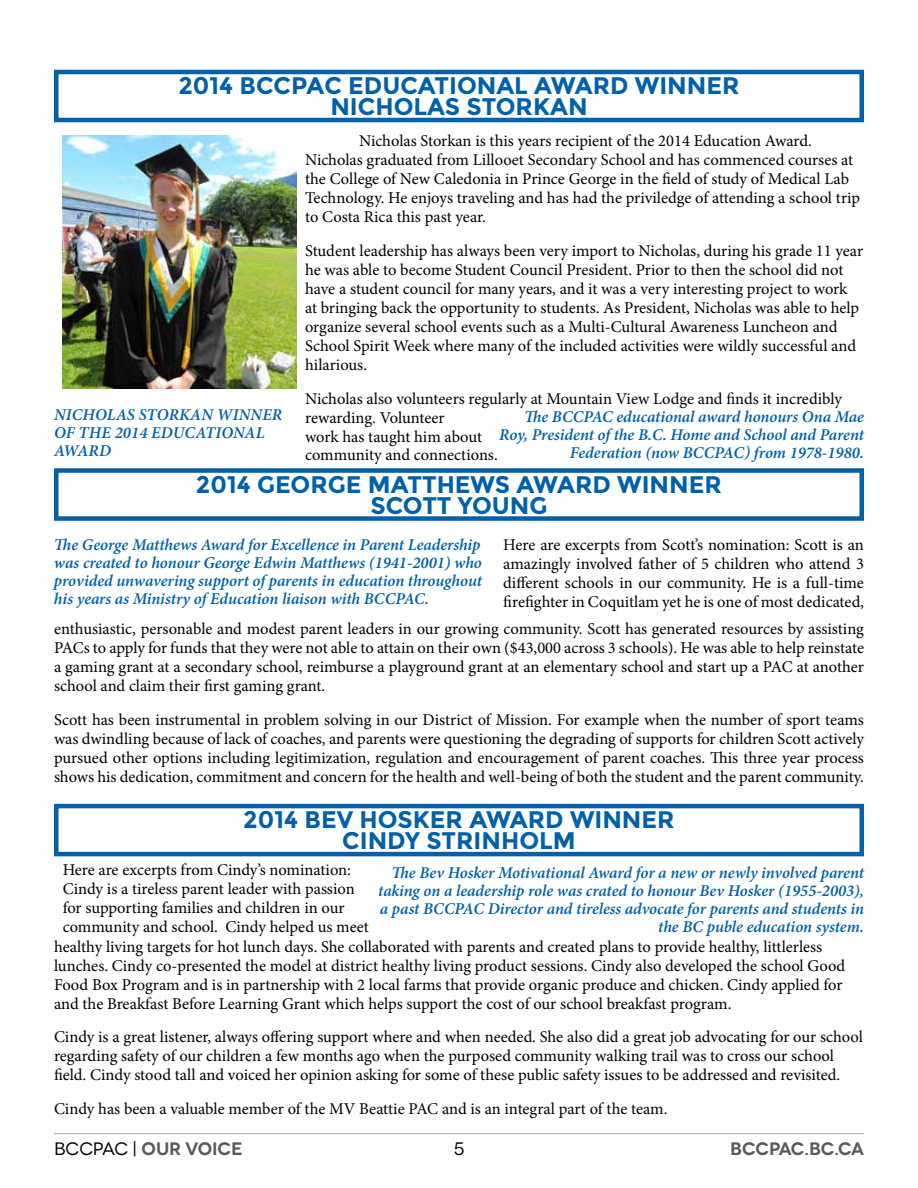
<style>
.page{position:relative;width:918px;height:1188px;background:#fff}
.page>*{position:absolute;margin:0;border:0;box-sizing:border-box;transform-origin:0 0}
.t1{font:700 24px/21px "Montserrat";color:#0060a9;text-align:center}
.t2{font:600 18px "Novecentowide";letter-spacing:-.01em;color:#58595b}
.t3{font:18px "Novecentowide";color:#000}
.t4{font:16.5px/19px "Minion Pro";letter-spacing:-.005em;color:#000}
.t5{font:italic 600 16.5px/18px "Minion Pro";letter-spacing:-.005em;color:#0060a9;text-align:right}
.s1{font-weight:400;color:#000}
</style>
<div class="page">
<div style="left:54px;top:468px;width:810px;height:53px;border:4px solid #0060a9"></div>
<div style="left:54px;top:804px;width:810px;height:52px;border:4px solid #0060a9"></div>
<div style="left:54px;top:70px;width:810px;height:52px;border:4px solid #0060a9"></div>
<hr style="left:54px;top:1133px;width:810px;height:1px;background:#a7a9ac">
<img style="left:63px;top:135px;width:233px;height:254px">
<h1 class="t1" style="left:178px;top:75px;width:563px">2014 BCCPAC EDUCATIONAL AWARD WINNER<br>NICHOLAS STORKAN</h1>
<p class="t4" style="left:305px;top:131px;width:557px;text-indent:54px">Nicholas Storkan is this years recipient of the 2014 Education Award.<br>Nicholas graduated from Lillooet Secondary School and has commenced courses at the College of New Caledonia in Prince George in the field of study of Medical Lab Technology. He enjoys traveling and has had the priviledge of attending a school trip to Costa Rica this past year.</p>
<p class="t4" style="left:305px;top:241px;width:560px">Student leadership has always been very import to Nicholas, during his grade 11 year he was able to become Student Council President. Prior to then the school did not have a student council for many years, and it was a very interesting project to work at bringing back the opportunity to students. As President, Nicholas was able to help organize several school events such as a Multi-Cultural Awareness Luncheon and School Spirit Week where many of the included activities were wildly successful and hilarious.</p>
<p class="t4" style="left:305px;top:389px;width:538px">Nicholas also volunteers regularly at Mountain View Lodge and finds it incredibly rewarding. Volunteer<br>work has taught him about<br>community and connections.</p>
<p class="t5" style="left:54px;top:405px;width:230px;text-align:left">NICHOLAS STORKAN WINNER<br>OF THE 2014 EDUCATIONAL<br>AWARD</p>
<p class="t5" style="left:499px;top:408px;width:366px">The BCCPAC educational award honours Ona Mae<br>Roy, President of the B.C. Home and School and Parent<br>Federation (now BCCPAC) from 1978-1980.</p>
<h1 class="t1" style="left:196px;top:474px;width:528px">2014 GEORGE MATTHEWS AWARD WINNER<br>SCOTT YOUNG</h1>
<p class="t5" style="left:54px;top:535px;width:430px;text-align:justify">The George Matthews Award for Excellence in Parent Leadership was created to honour George Edwin Matthews (1941-2001) who provided unwavering support of parents in education throughout his years as Ministry of Education liaison with BCCPAC.</p>
<p class="t4" style="left:503px;top:535px;width:362px;text-align:justify">Here are excerpts from Scott’s nomination: Scott is an amazingly involved father of 5 children who attend 3 different schools in our community. He is a full-time firefighter in Coquitlam yet he is one of most dedicated,</p>
<p class="t4" style="left:54px;top:619px;width:812px;text-align:justify">enthusiastic, personable and modest parent leaders in our growing community. Scott has generated resources by assisting PACs to apply for funds that they were not able to attain on their own ($43,000 across 3 schools). He was able to help reinstate a gaming grant at a secondary school, reimburse a playground grant at an elementary school and start up a PAC at another school and claim their first gaming grant.</p>
<p class="t4" style="left:54px;top:710px;width:812px;text-align:justify">Scott has been instrumental in problem solving in our District of Mission. For example when the number of sport teams was dwindling because of lack of coaches, and parents were questioning the degrading of supports for children Scott actively pursued other options including legitimization, regulation and encouragement of parent coaches. This three year process shows his dedication, commitment and concern for the health and well-being of both the student and the parent community.</p>
<h1 class="t1" style="left:243px;top:809px;width:433px">2014 BEV HOSKER AWARD WINNER<br>CINDY STRINHOLM</h1>
<p class="t5" style="left:378px;top:864px;width:487px">The Bev Hosker Motivational Award for a new or newly involved parent taking on a leadership role was crated to honour Bev Hosker (1955-2003), a past BCCPAC Director and tireless advocate for parents and students in the BC puble education system.</p>
<p class="t4" style="left:63px;top:860px;width:308px">Here are excerpts from Cindy’s nomination:<br>Cindy is a tireless parent leader with passion for supporting families and children in our community and school. Cindy helped us meet</p>
<p class="t4" style="left:54px;top:937px;width:793px">healthy living targets for hot lunch days. She collaborated with parents and created plans to provide healthy, littlerless lunches. Cindy co-presented the model at district healthy living product sessions. Cindy also developed the school Good Food Box Program and is in partnership with 2 local farms that provide organic produce and chicken. Cindy applied for and the Breakfast Before Learning Grant which helps support the cost of our school breakfast program.</p>
<p class="t4" style="left:54px;top:1028px;width:810px">Cindy is a great listener, always offering support where and when needed. She also did a great job advocating for our school regarding safety of our children a few months ago when the purposed community walking trail was to cross our school field. Cindy stood tall and voiced her opinion asking for some of these public safety issues to be addressed and revisited.</p>
<p class="t4" style="left:54px;top:1100px;width:615px">Cindy has been a valuable member of the MV Beattie PAC and is an integral part of the team.</p>
<p class="t2" style="left:54px;top:1137px;width:190px"><span class="s1">BCCPAC |</span> OUR VOICE</p>
<p class="t3" style="left:454px;top:1138px;width:12px">5</p>
<p class="t2" style="left:730px;top:1137px;width:135px">BCCPAC.BC.CA</p>
</div>
